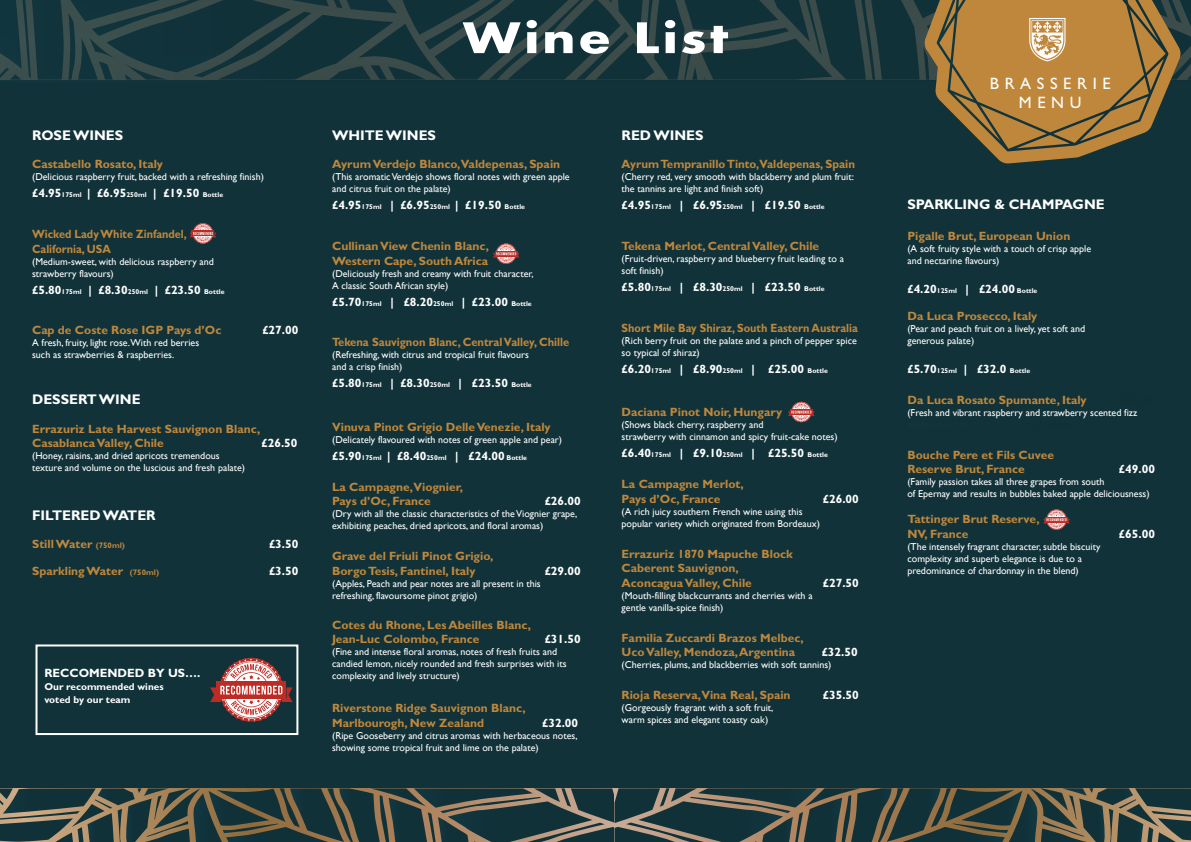
<style>
.page{position:relative;width:1191px;height:842px;background:#113239}
.page>*{position:absolute;margin:0;border:0;box-sizing:border-box;transform-origin:0 0}
.t1{font:700 40.8px "Futura";letter-spacing:.05em;color:#fff;scale:1.24 1}
.t2{font:16.5px/19.8px "Gill Sans Hta";letter-spacing:.34em;color:#fff;text-align:center}
.t3{font:700 14px "Gill Sans";color:#fff}
.t4{font:700 12px/14.4px "Gill Sans";color:#bf873c}
.t5{font:700 12px "Gill Sans";color:#fff}
.t6{font:700 12px/14.4px "Gill Sans";color:#bf873c;scale:.91 1}
.t7{font:700 12px "Gill Sans";color:#bf873c;scale:.93 1}
.t8{font:700 12px "Gill Sans";color:#bf873c;scale:.96 1}
.t9{font:10px/12px "Gill Sans";color:#fff}
.t10{font:700 10px/13px "Gill Sans";color:#fff}
.s1{font-size:7px}
.s2{font-size:8px}
</style>
<div class="page">
<svg style="left:0;top:788px;width:1191px;height:54px"></svg>
<div style="left:36px;top:644px;width:262px;height:91px;background:#113239;border:2px solid #fff"></div>
<svg style="left:990px;top:151px;width:105px;height:12px"></svg>
<svg style="left:0;top:0;width:1191px;height:151px"></svg>
<svg style="left:210px;top:657px;width:82px;height:65px"></svg>
<svg style="left:190px;top:223px;width:26px;height:21px"></svg>
<svg style="left:493px;top:243px;width:26px;height:21px"></svg>
<svg style="left:788px;top:401px;width:26px;height:21px"></svg>
<svg style="left:1043px;top:509px;width:26px;height:21px"></svg>
<h3 class="t3" style="left:32px;top:127px;width:93px">ROSE WINES</h3>
<p class="t4" style="left:32px;top:157px;width:132px">Castabello Rosato, Italy</p>
<p class="t9" style="left:32px;top:171px;width:233px">(Delicious raspberry fruit, backed with a refreshing finish)</p>
<p class="t5" style="left:32px;top:186px;width:193px">£4.95<span class="s1">175ml</span> | £6.95<span class="s1">250ml</span> | £19.50 <span class="s1">Bottle</span></p>
<p class="t6" style="left:32px;top:227px;width:172px">Wicked Lady White Zinfandel,<br>California, USA</p>
<p class="t9" style="left:32px;top:255px;width:183px">(Medium-sweet, with delicious raspberry and strawberry flavours)</p>
<p class="t5" style="left:32px;top:282px;width:194px">£5.80<span class="s1">175ml</span> | £8.30<span class="s1">250ml</span> | £23.50 <span class="s1">Bottle</span></p>
<p class="t4" style="left:32px;top:323px;width:191px">Cap de Coste Rose IGP Pays d’Oc</p>
<p class="t5" style="left:262px;top:323px;width:37px">£27.00</p>
<p class="t9" style="left:32px;top:337px;width:168px">A fresh, fruity, light rose.With red berries such as strawberries &amp; raspberries.</p>
<h3 class="t3" style="left:32px;top:391px;width:110px">DESSERT WINE</h3>
<p class="t4" style="left:32px;top:421px;width:230px">Errazuriz Late Harvest Sauvignon Blanc,<br>Casablanca Valley, Chile</p>
<p class="t5" style="left:261px;top:436px;width:37px">£26.50</p>
<p class="t9" style="left:32px;top:450px;width:214px">(Honey, raisins, and dried apricots tremendous texture and volume on the luscious and fresh palate)</p>
<h3 class="t3" style="left:32px;top:507px;width:125px">FILTERED WATER</h3>
<p class="t4" style="left:32px;top:537px;width:94px">Still Water <span class="s2">(750ml)</span></p>
<p class="t5" style="left:269px;top:537px;width:31px">£3.50</p>
<p class="t4" style="left:32px;top:563px;width:128px">Sparkling Water <span class="s2">(750ml)</span></p>
<p class="t5" style="left:269px;top:564px;width:31px">£3.50</p>
<p class="t5" style="left:44px;top:666px;width:157px">RECCOMENDED BY US….</p>
<p class="t10" style="left:44px;top:680px;width:121px">Our recommended wines voted by our team</p>
<h1 class="t1" style="left:462px;top:8px;width:216px">Wine List</h1>
<h3 class="t3" style="left:332px;top:127px;width:105px">WHITE WINES</h3>
<p class="t4" style="left:332px;top:157px;width:230px">Ayrum Verdejo Blanco,Valdepenas, Spain</p>
<p class="t9" style="left:332px;top:171px;width:239px">(This aromatic Verdejo shows floral notes with green apple and citrus fruit on the palate)</p>
<p class="t5" style="left:332px;top:198px;width:194px">£4.95<span class="s1">175ml</span> | £6.95<span class="s1">250ml</span> | £19.50 <span class="s1">Bottle</span></p>
<p class="t4" style="left:332px;top:239px;width:158px">Cullinan View Chenin Blanc,<br>Western Cape, South Africa</p>
<p class="t9" style="left:332px;top:267px;width:203px">(Deliciously fresh and creamy with fruit character,<br>A classic South African style)</p>
<p class="t5" style="left:332px;top:294px;width:201px">£5.70<span class="s1">175ml</span> | £8.20<span class="s1">250ml</span> | £23.00 <span class="s1">Bottle</span></p>
<p class="t7" style="left:332px;top:335px;width:257px">Tekena Sauvignon Blanc, Central Valley, Chille</p>
<p class="t9" style="left:332px;top:349px;width:198px">(Refreshing, with citrus and tropical fruit flavours and a crisp finish)</p>
<p class="t5" style="left:332px;top:376px;width:201px">£5.80<span class="s1">175ml</span> | £8.30<span class="s1">250ml</span> | £23.50 <span class="s1">Bottle</span></p>
<p class="t4" style="left:332px;top:419px;width:220px">Vinuva Pinot Grigio Delle Venezie, Italy</p>
<p class="t9" style="left:332px;top:433px;width:231px">(Delicately flavoured with notes of green apple and pear)</p>
<p class="t5" style="left:332px;top:449px;width:196px">£5.90<span class="s1">175ml</span> | £8.40<span class="s1">250ml</span> | £24.00 <span class="s1">Bottle</span></p>
<p class="t4" style="left:332px;top:479px;width:132px">La Campagne,Viognier,<br>Pays d’Oc, France</p>
<p class="t5" style="left:545px;top:494px;width:37px">£26.00</p>
<p class="t9" style="left:332px;top:508px;width:247px">(Dry with all the classic characteristics of the Viognier grape, exhibiting peaches, dried apricots, and floral aromas)</p>
<p class="t4" style="left:332px;top:549px;width:163px">Grave del Friuli Pinot Grigio,<br>Borgo Tesis, Fantinel, Italy</p>
<p class="t5" style="left:545px;top:563px;width:37px">£29.00</p>
<p class="t9" style="left:332px;top:577px;width:210px">(Apples, Peach and pear notes are all present in this refreshing, flavoursome pinot grigio)</p>
<p class="t4" style="left:332px;top:617px;width:200px">Cotes du Rhone, Les Abeilles Blanc,<br>Jean-Luc Colombo, France</p>
<p class="t5" style="left:545px;top:632px;width:37px">£31.50</p>
<p class="t9" style="left:332px;top:645px;width:236px">(Fine and intense floral aromas, notes of fresh fruits and candied lemon, nicely rounded and fresh surprises with its complexity and lively structure)</p>
<p class="t4" style="left:332px;top:701px;width:195px">Riverstone Ridge Sauvignon Blanc,<br>Marlbourogh, New Zealand</p>
<p class="t5" style="left:542px;top:716px;width:37px">£32.00</p>
<p class="t9" style="left:332px;top:729px;width:247px">(Ripe Gooseberry and citrus aromas with herbaceous notes, showing some tropical fruit and lime on the palate)</p>
<h3 class="t3" style="left:621px;top:127px;width:83px">RED WINES</h3>
<p class="t8" style="left:621px;top:157px;width:245px">Ayrum Tempranillo Tinto,Valdepenas, Spain</p>
<p class="t9" style="left:621px;top:171px;width:234px">(Cherry red, very smooth with blackberry and plum fruit: the tannins are light and finish soft)</p>
<p class="t5" style="left:621px;top:198px;width:204px">£4.95<span class="s1">175ml</span> | £6.95<span class="s1">250ml</span> | £19.50 <span class="s1">Bottle</span></p>
<p class="t4" style="left:621px;top:239px;width:199px">Tekena Merlot, Central Valley, Chile</p>
<p class="t9" style="left:621px;top:253px;width:224px">(Fruit-driven, raspberry and blueberry fruit leading to a soft finish)</p>
<p class="t5" style="left:621px;top:280px;width:204px">£5.80<span class="s1">175ml</span> | £8.30<span class="s1">250ml</span> | £23.50 <span class="s1">Bottle</span></p>
<p class="t6" style="left:621px;top:321px;width:261px">Short Mile Bay Shiraz, South Eastern Australia</p>
<p class="t9" style="left:621px;top:334px;width:237px">(Rich berry fruit on the palate and a pinch of pepper spice so typical of shiraz)</p>
<p class="t5" style="left:621px;top:362px;width:208px">£6.20<span class="s1">175ml</span> | £8.90<span class="s1">250ml</span> | £25.00 <span class="s1">Bottle</span></p>
<p class="t4" style="left:621px;top:405px;width:162px">Daciana Pinot Noir, Hungary</p>
<p class="t9" style="left:621px;top:419px;width:218px">(Shows black cherry, raspberry and<br>strawberry with cinnamon and spicy fruit-cake notes)</p>
<p class="t5" style="left:621px;top:446px;width:208px">£6.40<span class="s1">175ml</span> | £9.10<span class="s1">250ml</span> | £25.50 <span class="s1">Bottle</span></p>
<p class="t4" style="left:621px;top:477px;width:123px">La Campagne Merlot,<br>Pays d’Oc, France</p>
<p class="t5" style="left:823px;top:492px;width:37px">£26.00</p>
<p class="t9" style="left:621px;top:505px;width:200px">(A rich juicy southern French wine using this popular variety which originated from Bordeaux)</p>
<p class="t4" style="left:621px;top:546px;width:173px">Errazuriz 1870 Mapuche Block<br>Caberent Sauvignon,<br>Aconcagua Valley, Chile</p>
<p class="t5" style="left:823px;top:575px;width:37px">£27.50</p>
<p class="t9" style="left:621px;top:589px;width:192px">(Mouth-filling blackcurrants and cherries with a gentle vanilla-spice finish)</p>
<p class="t4" style="left:621px;top:630px;width:184px">Familia Zuccardi Brazos Melbec,<br>Uco Valley, Mendoza, Argentina</p>
<p class="t5" style="left:821px;top:645px;width:37px">£32.50</p>
<p class="t9" style="left:621px;top:658px;width:211px">(Cherries, plums, and blackberries with soft tannins)</p>
<p class="t4" style="left:621px;top:688px;width:170px">Rioja Reserva,Vina Real, Spain</p>
<p class="t5" style="left:823px;top:688px;width:37px">£35.50</p>
<p class="t9" style="left:621px;top:701px;width:153px">(Gorgeously fragrant with a soft fruit, warm spices and elegant toasty oak)</p>
<h2 class="t2" style="left:989px;top:73px;width:122px">BRASSERIE<br>MENU</h2>
<h3 class="t3" style="left:907px;top:196px;width:199px">SPARKLING &amp; CHAMPAGNE</h3>
<p class="t4" style="left:907px;top:229px;width:164px">Pigalle Brut, European Union</p>
<p class="t9" style="left:907px;top:243px;width:185px">(A soft fruity style with a touch of crisp apple and nectarine flavours)</p>
<p class="t5" style="left:907px;top:282px;width:132px">£4.20<span class="s1">125ml</span> | £24.00 <span class="s1">Bottle</span></p>
<p class="t4" style="left:907px;top:308px;width:131px">Da Luca Prosecco, Italy</p>
<p class="t9" style="left:907px;top:322px;width:179px">(Pear and peach fruit on a lively, yet soft and generous palate)</p>
<p class="t5" style="left:907px;top:361px;width:124px">£5.70<span class="s1">125ml</span> | £32.0 <span class="s1">Bottle</span></p>
<p class="t4" style="left:907px;top:392px;width:181px">Da Luca Rosato Spumante, Italy</p>
<p class="t9" style="left:907px;top:406px;width:231px">(Fresh and vibrant raspberry and strawberry scented fizz</p>
<p class="t4" style="left:907px;top:447px;width:148px">Bouche Pere et Fils Cuvee<br>Reserve Brut, France</p>
<p class="t5" style="left:1119px;top:462px;width:37px">£49.00</p>
<p class="t9" style="left:907px;top:476px;width:244px">(Family passion takes all three grapes from south<br>of Epernay and results in bubbles baked apple deliciousness)</p>
<p class="t4" style="left:907px;top:512px;width:134px">Tattinger Brut Reserve,<br>NV, France</p>
<p class="t5" style="left:1119px;top:527px;width:37px">£65.00</p>
<p class="t9" style="left:907px;top:540px;width:194px">(The intensely fragrant character, subtle biscuity complexity and superb elegance is due to a predominance of chardonnay in the blend)</p>
</div>
